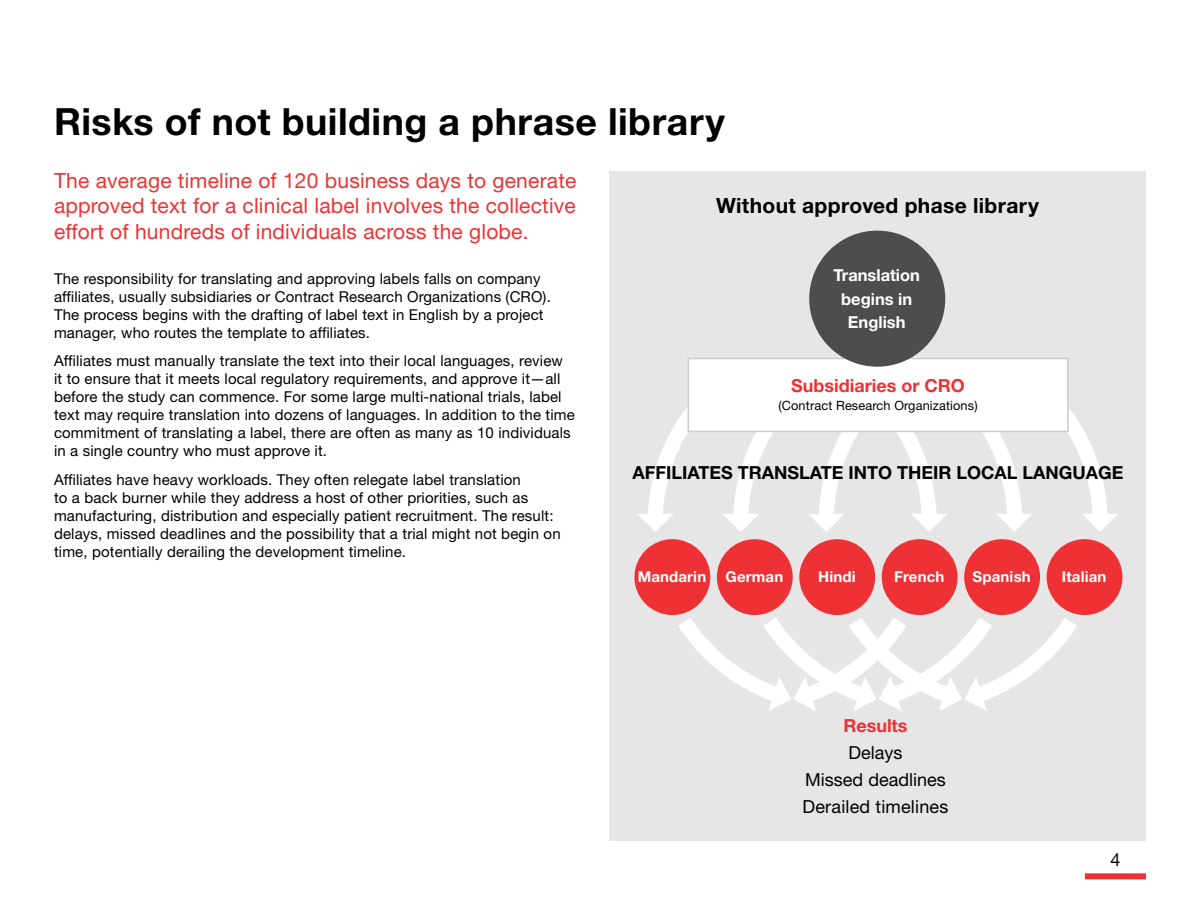
<style>
.page{position:relative;width:1200px;height:900px;background:#fff}
.page>*{position:absolute;margin:0;border:0;box-sizing:border-box;transform-origin:0 0}
.PATH__ebook_-_Headli{font:700 37.5px "Helvetica Neue LT Std";letter-spacing:.015em;color:#000}
.TF_ebook_-_Intro_-_r{font:21px/25.5px "Helvetica Neue LT Std";letter-spacing:.01em;color:#ee3134;text-align:justify}
.TF_ebook_-_Subhead_1{font:700 21px "Helvetica Neue LT Std";letter-spacing:.015em;color:#000}
.TF_ebook_-_Body_-_la{font:700 18px "Helvetica Neue LT Std";color:#000}
.TF_ebook_-_Subhead_2{font:700 18px "Helvetica Neue LT Std";color:#ee3134}
.TF_ebook_-_Body_-_la-2{font:18px "Helvetica Neue LT Std";color:#000}
.TF_ebook_-_Body_-_bl{font:18px "Helvetica Neue LT Std";letter-spacing:.01em;color:#000}
.TF_ebook_-_Body_-_la-3{font:700 16.5px/23.4px "Helvetica Neue LT Std";color:#fff;text-align:center}
.TF_ebook_-_Body_-_bl-2{font:15px/18px "Helvetica Neue LT Std";letter-spacing:.01em;color:#000}
.TF_ebook_-_Body_-_bl-3{font:700 15px "Helvetica Neue LT Std";letter-spacing:.01em;color:#fff}
.TF_ebook_-_Body_-_bl-4{font:12.75px "Helvetica Neue LT Std";letter-spacing:.01em;color:#000}
</style>
<div class="page">
<div style="left:1085px;top:873px;width:61px;height:6px;background:#ee3134"></div>
<div style="left:609px;top:171px;width:537px;height:669px;background:#e6e6e6"></div>
<div style="left:717px;top:539px;width:76px;height:76px;background:#ee3134;border-radius:50%"></div>
<div style="left:1047px;top:539px;width:75px;height:76px;background:#ee3134;border-radius:50%"></div>
<div style="left:964px;top:539px;width:76px;height:76px;background:#ee3134;border-radius:50%"></div>
<div style="left:799px;top:539px;width:76px;height:76px;background:#ee3134;border-radius:50%"></div>
<div style="left:882px;top:539px;width:75px;height:76px;background:#ee3134;border-radius:50%"></div>
<div style="left:634px;top:539px;width:76px;height:76px;background:#ee3134;border-radius:50%"></div>
<svg style="left:1068px;top:403px;width:50px;height:129px"></svg>
<svg style="left:982px;top:432px;width:50px;height:100px"></svg>
<svg style="left:638px;top:408px;width:50px;height:124px"></svg>
<svg style="left:723px;top:432px;width:50px;height:100px"></svg>
<svg style="left:897px;top:432px;width:50px;height:100px"></svg>
<svg style="left:809px;top:432px;width:49px;height:100px"></svg>
<svg style="left:678px;top:618px;width:399px;height:93px"></svg>
<div style="left:688px;top:358px;width:380px;height:73px;background:#fff"></div>
<div style="left:687px;top:358px;width:381px;height:74px;border:2px solid #ccc"></div>
<div style="left:809px;top:231px;width:136px;height:136px;background:#4d4d4d;border-radius:50%"></div>
<p class="PATH__ebook_-_Headli" style="left:54px;top:98px;width:672px">Risks of not building a phrase library</p>
<p class="TF_ebook_-_Intro_-_r" style="left:54px;top:167px;width:524px">The average timeline of 120 business days to generate approved text for a clinical label involves the collective effort of hundreds of individuals across the globe.</p>
<p class="TF_ebook_-_Body_-_bl-2" style="left:54px;top:269px;width:498px">The responsibility for translating and approving labels falls on company affiliates, usually subsidiaries or Contract Research Organizations (CRO).<br>The process begins with the drafting of label text in English by a project manager, who routes the template to affiliates.</p>
<p class="TF_ebook_-_Body_-_bl-2" style="left:54px;top:352px;width:522px">Affiliates must manually translate the text into their local languages, review it to ensure that it meets local regulatory requirements, and approve it—all before the study can commence. For some large multi-national trials, label text may require translation into dozens of languages. In addition to the time commitment of translating a label, there are often as many as 10 individuals in a single country who must approve it.</p>
<p class="TF_ebook_-_Body_-_bl-2" style="left:54px;top:470px;width:508px">Affiliates have heavy workloads. They often relegate label translation<br>to a back burner while they address a host of other priorities, such as manufacturing, distribution and especially patient recruitment. The result: delays, missed deadlines and the possibility that a trial might not begin on time, potentially derailing the development timeline.</p>
<p class="TF_ebook_-_Subhead_1" style="left:716px;top:193px;width:324px">Without approved phase library</p>
<p class="TF_ebook_-_Body_-_la-3" style="left:833px;top:263px;width:88px">Translation begins in<br>English</p>
<p class="TF_ebook_-_Subhead_2" style="left:791px;top:375px;width:175px">Subsidiaries or CRO</p>
<p class="TF_ebook_-_Body_-_bl-4" style="left:778px;top:398px;width:201px">(Contract Research Organizations)</p>
<p class="TF_ebook_-_Body_-_la" style="left:632px;top:461px;width:492px">AFFILIATES TRANSLATE INTO THEIR LOCAL LANGUAGE</p>
<p class="TF_ebook_-_Body_-_bl-3" style="left:638px;top:568px;width:70px">Mandarin</p>
<p class="TF_ebook_-_Body_-_bl-3" style="left:725px;top:568px;width:59px">German</p>
<p class="TF_ebook_-_Body_-_bl-3" style="left:818px;top:568px;width:39px">Hindi</p>
<p class="TF_ebook_-_Body_-_bl-3" style="left:894px;top:568px;width:52px">French</p>
<p class="TF_ebook_-_Body_-_bl-3" style="left:973px;top:568px;width:60px">Spanish</p>
<p class="TF_ebook_-_Body_-_bl-3" style="left:1062px;top:568px;width:46px">Italian</p>
<p class="TF_ebook_-_Subhead_2" style="left:843px;top:714px;width:66px">Results</p>
<p class="TF_ebook_-_Body_-_la-2" style="left:848px;top:741px;width:55px">Delays</p>
<p class="TF_ebook_-_Body_-_la-2" style="left:805px;top:768px;width:142px">Missed deadlines</p>
<p class="TF_ebook_-_Body_-_bl" style="left:803px;top:795px;width:147px">Derailed timelines</p>
<p class="TF_ebook_-_Body_-_bl" style="left:1110px;top:848px;width:12px">4</p>
</div>
